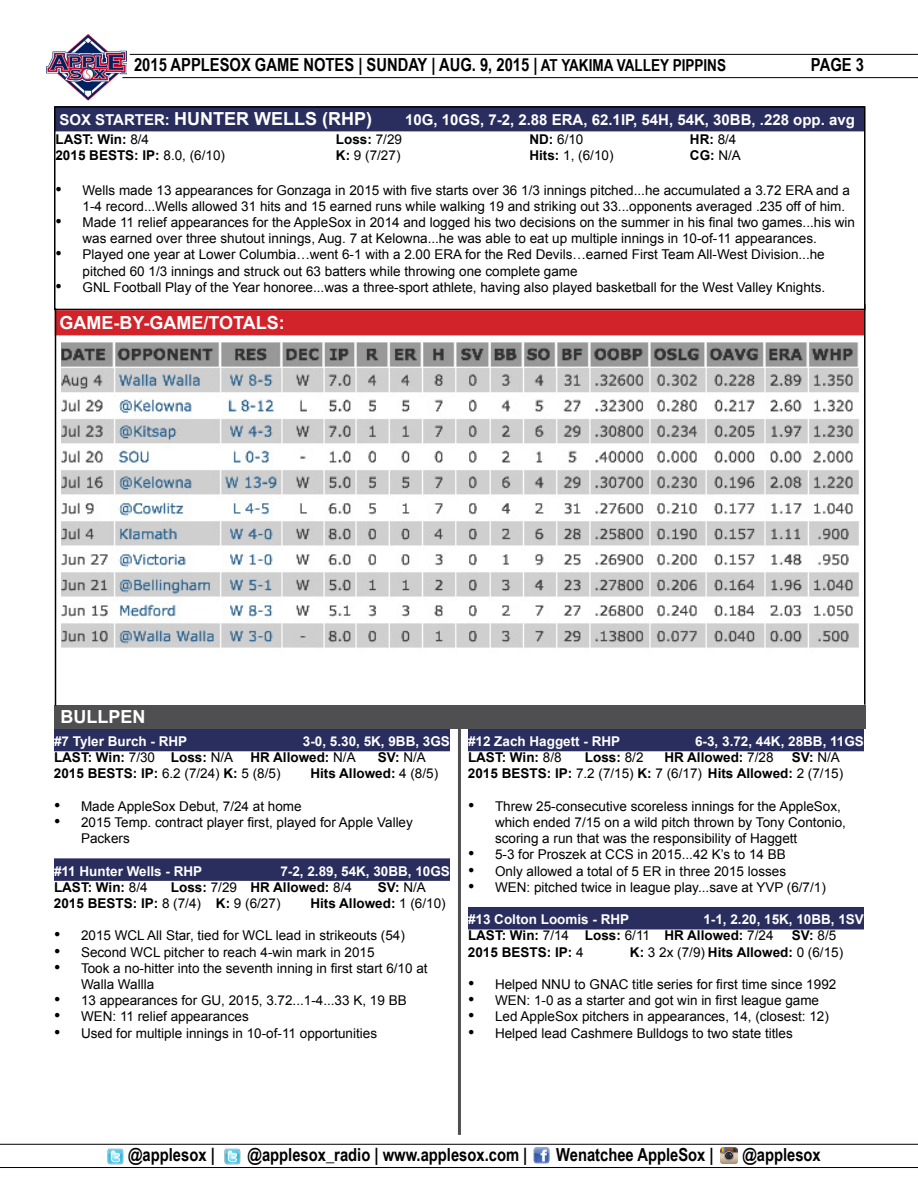
<style>
.page{position:relative;width:918px;height:1188px;background:#fff}
.page>*{position:absolute;margin:0;border:0;box-sizing:border-box;transform-origin:0 0}
.t1{font:700 18px "Arial Narrow";color:#000}
.t2{font:700 18px "Arial";color:#fff}
.t3{font:700 15px "Arial";color:#fff}
.t4{font:13.5px/16.2px "Arial";color:#000}
.t5{font:700 13.5px/16.2px "Arial";color:#000;text-align:right}
.t6{font:700 13.5px "Arial";color:#fff}
.s1{font-size:16.5px}
.s2{font-size:15px}
.s3{font-weight:400}
.s4{font-weight:700}
.s5{font-family:"Times New Roman";font-size:18px}
.s6{color:#fff}
</style>
<div class="page">
<img style="left:46px;top:34px;width:81px;height:66px">
<hr style="left:122px;top:77px;width:796px;height:1px;background:#000">
<hr style="left:130px;top:54px;width:788px;height:1px;background:#000">
<hr style="left:0;top:1167px;width:918px;height:1px;background:#000">
<hr style="left:0;top:1144px;width:918px;height:1px;background:#000">
<img style="left:534px;top:1148px;width:16px;height:16px">
<img style="left:224px;top:1148px;width:16px;height:17px">
<img style="left:107px;top:1148px;width:16px;height:17px">
<img style="left:721px;top:1148px;width:16px;height:16px">
<div style="left:54px;top:729px;width:396px;height:22px;background:#2a2e5e"></div>
<div style="left:54px;top:858px;width:396px;height:23px;background:#2a2e5e"></div>
<div style="left:468px;top:729px;width:396px;height:22px;background:#2a2e5e"></div>
<div style="left:468px;top:907px;width:396px;height:22px;background:#2a2e5e"></div>
<div style="left:55px;top:106px;width:810px;height:25px;background:#2a2e5e"></div>
<div style="left:54px;top:106px;width:812px;height:204px;border:2px solid #000"></div>
<div style="left:55px;top:310px;width:810px;height:25px;background:#d2232a;border:2px solid #d2232a"></div>
<div style="left:54px;top:705px;width:812px;height:24px;background:#4f4f51"></div>
<hr style="left:458px;top:718px;width:3px;height:417px;background:#4f4f51">
<hr style="left:55px;top:308px;width:1px;height:398px;background:#000">
<hr style="left:864px;top:304px;width:2px;height:401px;background:#000">
<img style="left:61px;top:342px;width:798px;height:306px">
<h1 class="t1" style="left:134px;top:51px;width:593px">2015 APPLESOX GAME NOTES | SUNDAY | AUG. 9, 2015 | <span class="s1">AT YAKIMA VALLEY PIPPINS</span></h1>
<h1 class="t1" style="left:811px;top:51px;width:55px">PAGE 3</h1>
<h1 class="t2" style="left:59px;top:107px;width:314px"><span class="s2">SOX STARTER:</span> HUNTER WELLS (RHP)</h1>
<p class="t3" style="left:405px;top:110px;width:451px">10G, 10GS, 7-2, 2.88 ERA, 62.1IP, 54H, 54K, 30BB, .228 opp. avg</p>
<p class="t5" style="left:56px;top:132px;width:95px">LAST: Win: <span class="s3">8/4</span></p>
<p class="t5" style="left:336px;top:132px;width:68px">Loss: <span class="s3">7/29</span></p>
<p class="t4" style="left:529px;top:132px;width:56px"><span class="s4">ND:</span> 6/10</p>
<p class="t5" style="left:690px;top:132px;width:48px">HR: <span class="s3">8/4</span></p>
<p class="t5" style="left:55px;top:148px;width:171px">2015 BESTS: IP: <span class="s3">8.0, (6/10)</span></p>
<p class="t4" style="left:336px;top:148px;width:66px"><span class="s4">K:</span> 9 (7/27)</p>
<p class="t4" style="left:529px;top:148px;width:86px"><span class="s4">Hits:</span> 1, (6/10)</p>
<p class="t5" style="left:690px;top:148px;width:53px">CG: <span class="s3">N/A</span></p>
<p class="t4" style="left:82px;top:182px;width:769px;text-indent:-27px"><span class="s5">•</span> Wells made 13 appearances for Gonzaga in 2015 with five starts over 36 1/3 innings pitched...he accumulated a 3.72 ERA and a<br>1-4 record...Wells allowed 31 hits and 15 earned runs while walking 19 and striking out 33...opponents averaged .235 off of him.</p>
<p class="t4" style="left:82px;top:214px;width:774px;text-indent:-27px"><span class="s5">•</span> Made 11 relief appearances for the AppleSox in 2014 and logged his two decisions on the summer in his final two games...his win was earned over three shutout innings, Aug. 7 at Kelowna...he was able to eat up multiple innings in 10-of-11 appearances.</p>
<p class="t4" style="left:82px;top:247px;width:744px;text-indent:-27px"><span class="s5">•</span> Played one year at Lower Columbia…went 6-1 with a 2.00 ERA for the Red Devils…earned First Team All-West Division...he pitched 60 1/3 innings and struck out 63 batters while throwing one complete game</p>
<p class="t4" style="left:56px;top:279px;width:771px"><span class="s5">•</span> GNL Football Play of the Year honoree...was a three-sport athlete, having also played basketball for the West Valley Knights.</p>
<h1 class="t2" style="left:59px;top:311px;width:227px">GAME-BY-GAME/TOTALS:</h1>
<h1 class="t2" style="left:60px;top:705px;width:86px">BULLPEN</h1>
<p class="t6" style="left:54px;top:732px;width:135px">#7 Tyler Burch - RHP</p>
<p class="t6" style="left:303px;top:732px;width:149px">3-0, 5.30, 5K, 9BB, 3GS</p>
<p class="t5" style="left:54px;top:750px;width:181px">LAST: Win: <span class="s3">7/30</span> Loss: <span class="s3">N/A</span></p>
<p class="t5" style="left:250px;top:750px;width:107px">HR Allowed: <span class="s3">N/A</span></p>
<p class="t5" style="left:378px;top:750px;width:50px">SV: <span class="s3">N/A</span></p>
<p class="t5" style="left:54px;top:766px;width:228px">2015 BESTS: IP: <span class="s3">6.2 (7/24)</span> K: <span class="s3">5 (8/5)</span></p>
<p class="t5" style="left:310px;top:766px;width:129px">Hits Allowed: <span class="s3">4 (8/5)</span></p>
<p class="t4" style="left:54px;top:798px;width:249px"><span class="s5">•</span> Made AppleSox Debut, 7/24 at home</p>
<p class="t4" style="left:81px;top:814px;width:333px;text-indent:-27px"><span class="s5">•</span> 2015 Temp. contract player first, played for Apple Valley<br>Packers</p>
<p class="t6" style="left:54px;top:862px;width:150px">#11 Hunter Wells - RHP</p>
<p class="t6" style="left:280px;top:862px;width:171px">7-2, 2.89, 54K, 30BB, 10GS</p>
<p class="t5" style="left:54px;top:879px;width:95px">LAST: Win: <span class="s3">8/4</span></p>
<p class="t5" style="left:171px;top:879px;width:183px">Loss: <span class="s3">7/29</span> HR Allowed: <span class="s3">8/4</span></p>
<p class="t5" style="left:378px;top:879px;width:50px">SV: <span class="s3">N/A</span></p>
<p class="t5" style="left:54px;top:896px;width:228px">2015 BESTS: IP: <span class="s3">8 (7/4)</span> K: <span class="s3">9 (6/27)</span></p>
<p class="t5" style="left:310px;top:896px;width:137px">Hits Allowed: <span class="s3">1 (6/10)</span></p>
<p class="t4" style="left:54px;top:928px;width:352px"><span class="s5">•</span> 2015 WCL All Star, tied for WCL lead in strikeouts (54)</p>
<p class="t4" style="left:54px;top:944px;width:322px"><span class="s5">•</span> Second WCL pitcher to reach 4-win mark in 2015</p>
<p class="t4" style="left:81px;top:960px;width:348px;text-indent:-27px"><span class="s5">•</span> Took a no-hitter into the seventh inning in first start 6/10 at<br>Walla Wallla</p>
<p class="t4" style="left:54px;top:993px;width:354px"><span class="s5">•</span> 13 appearances for GU, 2015, 3.72...1-4...33 K, 19 BB</p>
<p class="t4" style="left:54px;top:1009px;width:196px"><span class="s5">•</span> WEN: 11 relief appearances</p>
<p class="t4" style="left:54px;top:1025px;width:325px"><span class="s5">•</span> Used for multiple innings in 10-of-11 opportunities</p>
<p class="t6" style="left:468px;top:732px;width:154px">#12 Zach Haggett - RHP</p>
<p class="t6" style="left:695px;top:732px;width:170px">6-3, 3.72, 44K, 28BB, 11GS</p>
<p class="t5" style="left:468px;top:750px;width:95px">LAST: Win: <span class="s3">8/8</span></p>
<p class="t5" style="left:585px;top:750px;width:60px">Loss: <span class="s3">8/2</span></p>
<p class="t5" style="left:664px;top:750px;width:111px">HR Allowed: <span class="s3">7/28</span></p>
<p class="t5" style="left:468px;top:750px;width:377px">SV: <span class="s3">N/A<br></span>2015 BESTS: IP: <span class="s3">7.2 (7/15)</span> K: <span class="s3">7 (6/17)</span> Hits Allowed: <span class="s3">2 (7/15)</span></p>
<p class="t4" style="left:495px;top:798px;width:352px;text-indent:-27px"><span class="s5">•</span> Threw 25-consecutive scoreless innings for the AppleSox, which ended 7/15 on a wild pitch thrown by Tony Contonio, scoring a run that was the responsibility of Haggett</p>
<p class="t4" style="left:468px;top:847px;width:319px"><span class="s5">•</span> 5-3 for Proszek at CCS in 2015...42 K’s to 14 BB</p>
<p class="t4" style="left:468px;top:863px;width:320px"><span class="s5">•</span> Only allowed a total of 5 ER in three 2015 losses</p>
<p class="t4" style="left:468px;top:879px;width:359px"><span class="s5">•</span> WEN: pitched twice in league play...save at YVP (6/7/1)</p>
<p class="t6" style="left:468px;top:911px;width:163px">#13 Colton Loomis - RHP</p>
<p class="t5" style="left:468px;top:912px;width:397px;text-align:left;text-indent:235px"><span class="s6">1-1, 2.20, 15K, 10BB, 1SV<br></span>LAST: Win: <span class="s3">7/14</span> Loss: <span class="s3">6/11</span> HR Allowed: <span class="s3">7/24</span></p>
<p class="t5" style="left:792px;top:928px;width:46px">SV: <span class="s3">8/5</span></p>
<p class="t5" style="left:468px;top:944px;width:117px">2015 BESTS: IP: <span class="s3">4</span></p>
<p class="t4" style="left:630px;top:944px;width:215px"><span class="s4">K:</span> 3 2x (7/9) <span class="s4">Hits Allowed:</span> 0 (6/15)</p>
<p class="t4" style="left:468px;top:976px;width:370px"><span class="s5">•</span> Helped NNU to GNAC title series for first time since 1992</p>
<p class="t4" style="left:468px;top:993px;width:353px"><span class="s5">•</span> WEN: 1-0 as a starter and got win in first league game</p>
<p class="t4" style="left:468px;top:1009px;width:362px"><span class="s5">•</span> Led AppleSox pitchers in appearances, 14, (closest: 12)</p>
<p class="t4" style="left:468px;top:1025px;width:326px"><span class="s5">•</span> Helped lead Cashmere Bulldogs to two state titles</p>
<h1 class="t1" style="left:128px;top:1141px;width:88px">@applesox |</h1>
<h1 class="t1" style="left:248px;top:1141px;width:281px">@applesox_radio | www.applesox.com |</h1>
<h1 class="t1" style="left:556px;top:1141px;width:159px">Wenatchee AppleSox |</h1>
<h1 class="t1" style="left:742px;top:1141px;width:80px">@applesox</h1>
</div>
